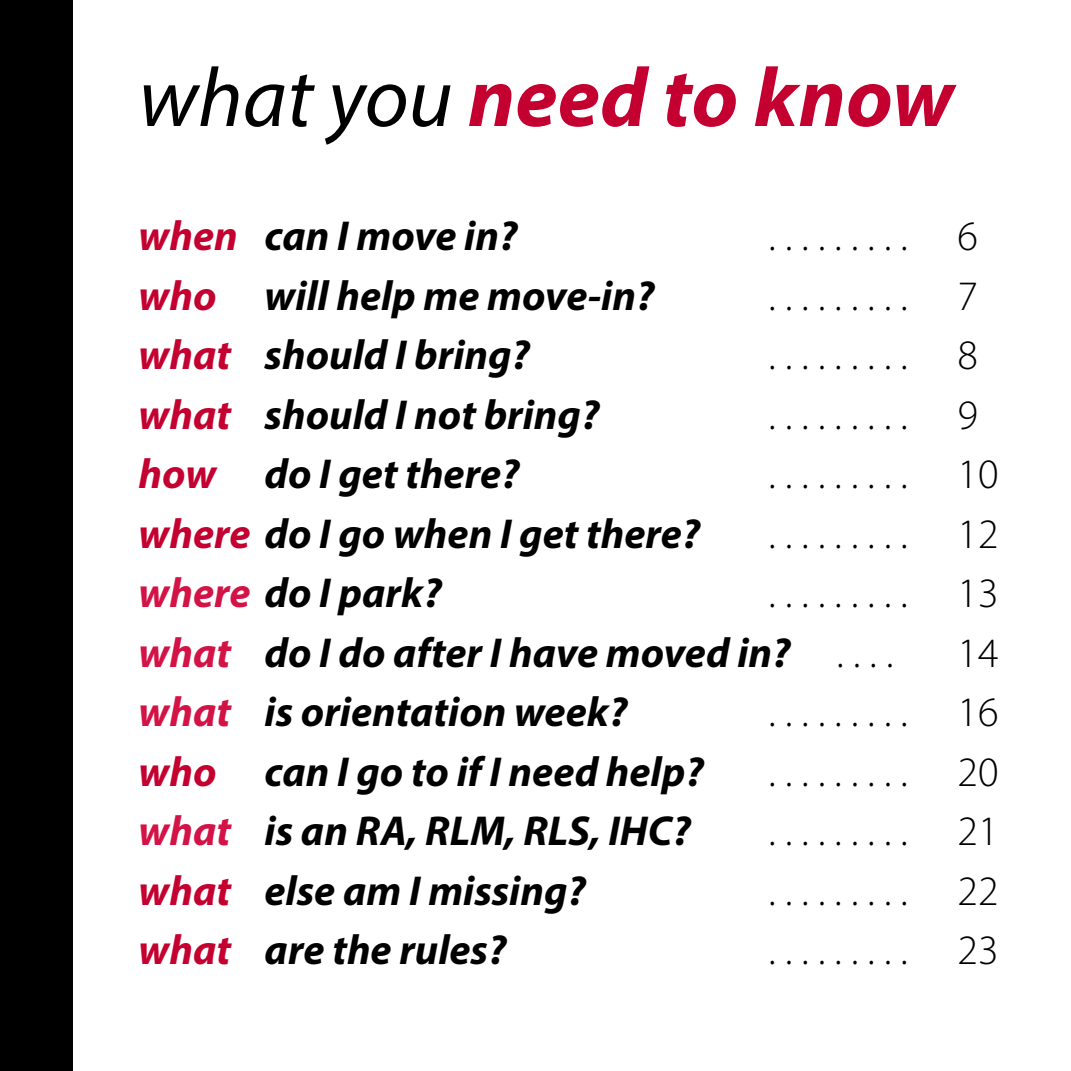
<style>
.page{position:relative;width:1071px;height:1071px;background:#fff}
.page>*{position:absolute;margin:0;border:0;box-sizing:border-box;transform-origin:0 0}
.t1{font:italic 700 84px "Myriad Pro";color:#c3002f}
.t2{font:italic 700 42px/59.5px "Myriad Pro";color:#000}
.t3{font:300 42px "Myriad Pro";color:#000}
.s1{font-weight:400;color:#000}
.s2{color:#c3002f}
.s3{color:#d31245}
.s4{font-weight:300;font-style:normal}
</style>
<div class="page">
<div style="left:0;top:0;width:72px;height:1071px;background:#000"></div>
<h1 class="t1" style="left:139px;top:43px;width:817px"><span class="s1">what you</span> need to know</h1>
<p class="t2" style="left:139px;top:205px;width:380px"><span class="s2">when</span> can I move in?</p>
<p class="t3" style="left:769px;top:211px;width:211px">. . . . . . . . . 6</p>
<p class="t2" style="left:139px;top:265px;width:517px"><span class="s2">who</span> will help me move-in?</p>
<p class="t3" style="left:769px;top:270px;width:211px">. . . . . . . . . 7</p>
<p class="t2" style="left:139px;top:324px;width:393px"><span class="s2">what</span> should I bring?</p>
<p class="t3" style="left:769px;top:330px;width:211px">. . . . . . . . . 8</p>
<p class="t2" style="left:139px;top:384px;width:462px"><span class="s2">what</span> should I not bring?</p>
<p class="t3" style="left:769px;top:390px;width:211px">. . . . . . . . . 9</p>
<p class="t2" style="left:139px;top:443px;width:383px"><span class="s2">how</span> do I get there?</p>
<p class="t3" style="left:769px;top:449px;width:231px">. . . . . . . . . 10</p>
<p class="t2" style="left:139px;top:503px;width:563px"><span class="s2">where</span> do I go when I get there?</p>
<p class="t3" style="left:769px;top:509px;width:231px">. . . . . . . . . 12</p>
<p class="t2" style="left:139px;top:562px;width:305px"><span class="s3">where</span> do I park?</p>
<p class="t2" style="left:139px;top:562px;width:861px;text-indent:630px"><span class="s4">. . . . . . . . . 13 </span><span class="s3">what</span> do I do after I have moved in? <span class="s4">. . . .</span></p>
<p class="t3" style="left:958px;top:628px;width:42px">14</p>
<p class="t2" style="left:139px;top:681px;width:490px"><span class="s3">what</span> is orientation week?</p>
<p class="t3" style="left:769px;top:687px;width:231px">. . . . . . . . . 16</p>
<p class="t2" style="left:139px;top:741px;width:567px"><span class="s2">who</span> can I go to if I need help?</p>
<p class="t3" style="left:769px;top:747px;width:231px">. . . . . . . . . 20</p>
<p class="t2" style="left:139px;top:800px;width:554px"><span class="s3">what</span> is an RA, RLM, RLS, IHC?</p>
<p class="t3" style="left:769px;top:806px;width:231px">. . . . . . . . . 21</p>
<p class="t2" style="left:139px;top:860px;width:449px"><span class="s2">what</span> else am I missing?</p>
<p class="t3" style="left:769px;top:866px;width:231px">. . . . . . . . . 22</p>
<p class="t2" style="left:139px;top:919px;width:369px"><span class="s2">what</span> are the rules?</p>
<p class="t3" style="left:769px;top:925px;width:231px">. . . . . . . . . 23</p>
</div>
